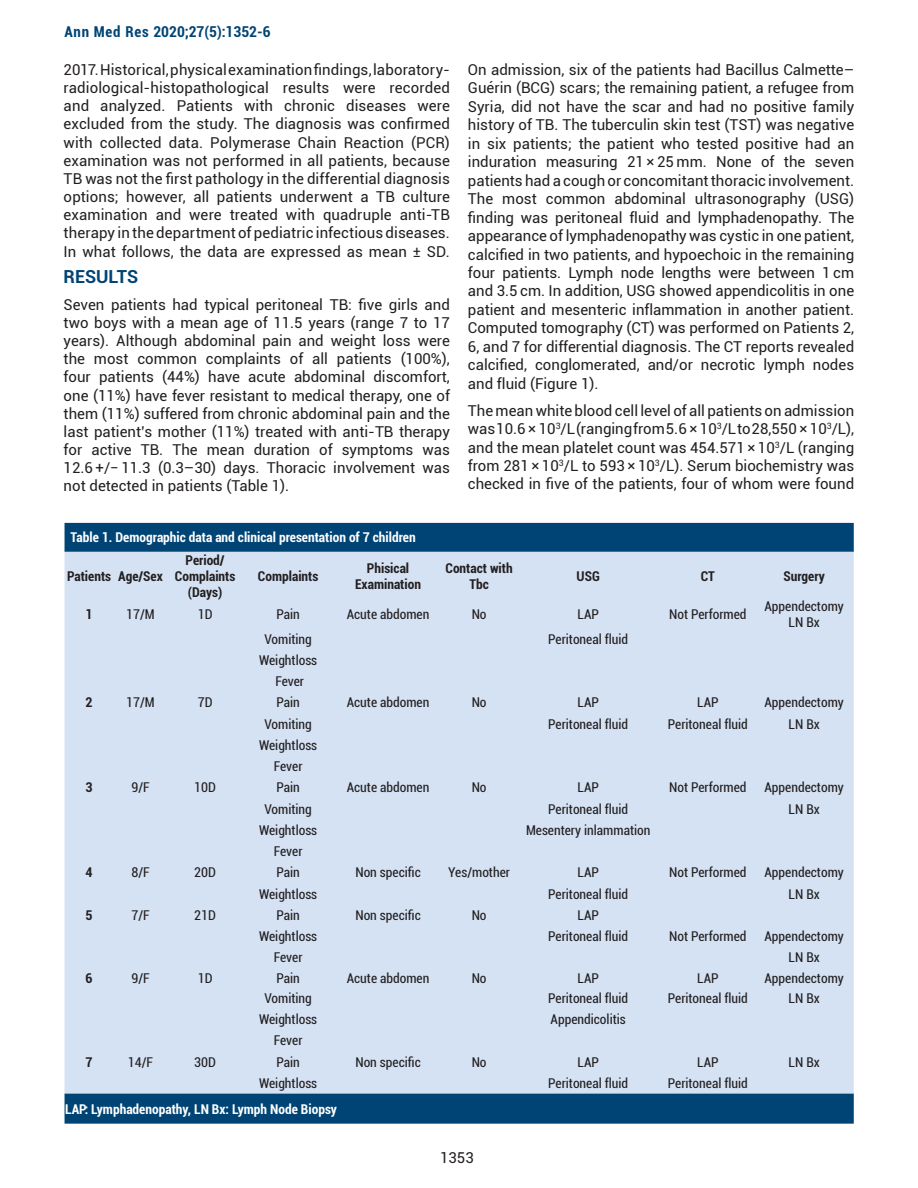
<style>
.page{position:relative;width:918px;height:1188px;background:#fff}
.page>*{position:absolute;margin:0;border:0;box-sizing:border-box;transform-origin:0 0}
.t1{font:700 18px "Roboto";color:#004475}
.t2{font:15px/18.5px "Roboto";color:#231f20;text-align:justify}
.t3{font:700 condensed 15px "Roboto";color:#004475}
.t4{font:condensed 13.5px "Roboto";color:#231f20}
.t5{font:700 condensed 13.5px/16.2px "Roboto";color:#231f20;text-align:center}
.tablo_başlık{font:700 condensed 13.5px "Roboto";color:#fff}
</style>
<div class="page">
<div style="left:65px;top:523px;width:789px;height:601px;background:#004475"></div>
<div style="left:65px;top:552px;width:789px;height:541px;background:#d4e2f4"></div>
<p class="t3" style="left:64px;top:21px;width:208px">Ann Med Res 2020;27(5):1352-6</p>
<p class="t2" style="left:64px;top:60px;width:388px">2017. Historical, physical examination findings, laboratory&shy;radiological-histopathological results were recorded and analyzed. Patients with chronic diseases were excluded from the study. The diagnosis was confirmed with collected data. Polymerase Chain Reaction (PCR) examination was not performed in all patients, because TB was not the first pathology in the differential diagnosis options; however, all patients underwent a TB culture examination and were treated with quadruple anti-TB therapy in the department of pediatric infectious diseases.<br>In what follows, the data are expressed as mean ± SD.</p>
<p class="t1" style="left:64px;top:264px;width:76px">RESULTS</p>
<p class="t2" style="left:64px;top:295px;width:388px">Seven patients had typical peritoneal TB: five girls and two boys with a mean age of 11.5 years (range 7 to 17 years). Although abdominal pain and weight loss were the most common complaints of all patients (100%), four patients (44%) have acute abdominal discomfort, one (11%) have fever resistant to medical therapy, one of them (11%) suffered from chronic abdominal pain and the last patient’s mother (11%) treated with anti-TB therapy for active TB. The mean duration of symptoms was 12.6 +/− 11.3 (0.3–30) days. Thoracic involvement was not detected in patients (Table 1).</p>
<p class="t2" style="left:468px;top:60px;width:388px">On admission, six of the patients had Bacillus Calmette– Guérin (BCG) scars; the remaining patient, a refugee from Syria, did not have the scar and had no positive family history of TB. The tuberculin skin test (TST) was negative in six patients; the patient who tested positive had an induration measuring 21 × 25 mm. None of the seven patients had a cough or concomitant thoracic involvement.<br>The most common abdominal ultrasonography (USG) finding was peritoneal fluid and lymphadenopathy. The appearance of lymphadenopathy was cystic in one patient, calcified in two patients, and hypoechoic in the remaining four patients. Lymph node lengths were between 1 cm and 3.5 cm. In addition, USG showed appendicolitis in one patient and mesenteric inflammation in another patient.<br>Computed tomography (CT) was performed on Patients 2, 6, and 7 for differential diagnosis. The CT reports revealed calcified, conglomerated, and/or necrotic lymph nodes and fluid (Figure 1).</p>
<p class="t2" style="left:468px;top:401px;width:388px">The mean white blood cell level of all patients on admission was 10.6 × 10<sup>3</sup>/L (ranging from 5.6 × 10<sup>3</sup>/L to 28,550 × 10<sup>3</sup>/L), and the mean platelet count was 454.571 × 10<sup>3</sup>/L (ranging from 281 × 10<sup>3</sup>/L to 593 × 10<sup>3</sup>/L). Serum biochemistry was checked in five of the patients, four of whom were found</p>
<p class="tablo_başlık" style="left:71px;top:528px;width:347px">Table 1. Demographic data and clinical presentation of 7 children</p>
<p class="t5" style="left:67px;top:568px;width:46px">Patients</p>
<p class="t5" style="left:118px;top:568px;width:46px">Age/Sex</p>
<p class="t5" style="left:186px;top:552px;width:41px">Period/</p>
<p class="t5" style="left:175px;top:568px;width:62px">Complaints</p>
<p class="t5" style="left:188px;top:584px;width:36px">(Days)</p>
<p class="t5" style="left:367px;top:560px;width:44px">Phisical</p>
<p class="t5" style="left:355px;top:576px;width:67px">Examination</p>
<p class="t5" style="left:446px;top:560px;width:69px">Contact with<br>Tbc</p>
<p class="t5" style="left:577px;top:568px;width:25px">USG</p>
<p class="t5" style="left:701px;top:568px;width:15px">CT</p>
<p class="t5" style="left:784px;top:568px;width:43px">Surgery</p>
<p class="t5" style="left:258px;top:568px;width:62px">Complaints</p>
<p class="t4" style="left:765px;top:597px;width:81px">Appendectomy</p>
<p class="t4" style="left:789px;top:613px;width:33px">LN Bx</p>
<p class="t5" style="left:86px;top:606px;width:9px">1</p>
<p class="t4" style="left:126px;top:605px;width:30px">17/M</p>
<p class="t4" style="left:198px;top:605px;width:16px">1D</p>
<p class="t4" style="left:276px;top:605px;width:25px">Pain</p>
<p class="t4" style="left:347px;top:605px;width:84px">Acute abdomen</p>
<p class="t4" style="left:472px;top:605px;width:16px">No</p>
<p class="t4" style="left:577px;top:605px;width:23px">LAP</p>
<p class="t4" style="left:669px;top:605px;width:79px">Not Performed</p>
<p class="t4" style="left:264px;top:629px;width:49px">Vomiting</p>
<p class="t4" style="left:548px;top:629px;width:82px">Peritoneal fluid</p>
<p class="t4" style="left:259px;top:651px;width:60px">Weightloss</p>
<p class="t4" style="left:275px;top:672px;width:30px">Fever</p>
<p class="t5" style="left:86px;top:694px;width:9px">2</p>
<p class="t4" style="left:126px;top:693px;width:30px">17/M</p>
<p class="t4" style="left:198px;top:693px;width:16px">7D</p>
<p class="t4" style="left:276px;top:693px;width:25px">Pain</p>
<p class="t4" style="left:347px;top:693px;width:84px">Acute abdomen</p>
<p class="t4" style="left:472px;top:693px;width:16px">No</p>
<p class="t4" style="left:577px;top:693px;width:23px">LAP</p>
<p class="t4" style="left:697px;top:693px;width:23px">LAP</p>
<p class="t4" style="left:765px;top:693px;width:81px">Appendectomy</p>
<p class="t4" style="left:264px;top:714px;width:49px">Vomiting</p>
<p class="t4" style="left:548px;top:714px;width:82px">Peritoneal fluid</p>
<p class="t4" style="left:668px;top:714px;width:82px">Peritoneal fluid</p>
<p class="t4" style="left:789px;top:714px;width:33px">LN Bx</p>
<p class="t4" style="left:259px;top:736px;width:60px">Weightloss</p>
<p class="t4" style="left:274px;top:757px;width:30px">Fever</p>
<p class="t5" style="left:86px;top:779px;width:9px">3</p>
<p class="t4" style="left:131px;top:778px;width:20px">9/F</p>
<p class="t4" style="left:194px;top:778px;width:23px">10D</p>
<p class="t4" style="left:276px;top:778px;width:25px">Pain</p>
<p class="t4" style="left:347px;top:778px;width:84px">Acute abdomen</p>
<p class="t4" style="left:472px;top:778px;width:16px">No</p>
<p class="t4" style="left:577px;top:778px;width:23px">LAP</p>
<p class="t4" style="left:669px;top:778px;width:79px">Not Performed</p>
<p class="t4" style="left:765px;top:778px;width:81px">Appendectomy</p>
<p class="t4" style="left:264px;top:799px;width:49px">Vomiting</p>
<p class="t4" style="left:548px;top:799px;width:82px">Peritoneal fluid</p>
<p class="t4" style="left:789px;top:799px;width:33px">LN Bx</p>
<p class="t4" style="left:259px;top:821px;width:60px">Weightloss</p>
<p class="t4" style="left:526px;top:821px;width:126px">Mesentery inlammation</p>
<p class="t4" style="left:274px;top:842px;width:30px">Fever</p>
<p class="t5" style="left:86px;top:864px;width:9px">4</p>
<p class="t4" style="left:131px;top:863px;width:20px">8/F</p>
<p class="t4" style="left:194px;top:863px;width:23px">20D</p>
<p class="t4" style="left:276px;top:863px;width:25px">Pain</p>
<p class="t4" style="left:355px;top:863px;width:67px">Non specific</p>
<p class="t4" style="left:448px;top:863px;width:63px">Yes/mother</p>
<p class="t4" style="left:577px;top:863px;width:23px">LAP</p>
<p class="t4" style="left:669px;top:863px;width:79px">Not Performed</p>
<p class="t4" style="left:765px;top:863px;width:81px">Appendectomy</p>
<p class="t4" style="left:259px;top:884px;width:60px">Weightloss</p>
<p class="t4" style="left:548px;top:884px;width:82px">Peritoneal fluid</p>
<p class="t4" style="left:789px;top:884px;width:33px">LN Bx</p>
<p class="t5" style="left:86px;top:906px;width:9px">5</p>
<p class="t4" style="left:131px;top:906px;width:20px">7/F</p>
<p class="t4" style="left:194px;top:906px;width:23px">21D</p>
<p class="t4" style="left:276px;top:906px;width:25px">Pain</p>
<p class="t4" style="left:355px;top:906px;width:67px">Non specific</p>
<p class="t4" style="left:472px;top:906px;width:16px">No</p>
<p class="t4" style="left:577px;top:906px;width:23px">LAP</p>
<p class="t4" style="left:259px;top:927px;width:60px">Weightloss</p>
<p class="t4" style="left:548px;top:927px;width:82px">Peritoneal fluid</p>
<p class="t4" style="left:669px;top:927px;width:79px">Not Performed</p>
<p class="t4" style="left:765px;top:927px;width:81px">Appendectomy</p>
<p class="t4" style="left:274px;top:948px;width:30px">Fever</p>
<p class="t4" style="left:789px;top:948px;width:33px">LN Bx</p>
<p class="t5" style="left:86px;top:970px;width:9px">6</p>
<p class="t4" style="left:131px;top:969px;width:20px">9/F</p>
<p class="t4" style="left:198px;top:969px;width:16px">1D</p>
<p class="t4" style="left:276px;top:969px;width:25px">Pain</p>
<p class="t4" style="left:347px;top:969px;width:84px">Acute abdomen</p>
<p class="t4" style="left:472px;top:969px;width:16px">No</p>
<p class="t4" style="left:577px;top:969px;width:23px">LAP</p>
<p class="t4" style="left:697px;top:969px;width:23px">LAP</p>
<p class="t4" style="left:765px;top:969px;width:81px">Appendectomy</p>
<p class="t4" style="left:264px;top:989px;width:49px">Vomiting</p>
<p class="t4" style="left:548px;top:989px;width:82px">Peritoneal fluid</p>
<p class="t4" style="left:668px;top:989px;width:82px">Peritoneal fluid</p>
<p class="t4" style="left:789px;top:989px;width:33px">LN Bx</p>
<p class="t4" style="left:259px;top:1010px;width:60px">Weightloss</p>
<p class="t4" style="left:551px;top:1010px;width:77px">Appendicolitis</p>
<p class="t4" style="left:274px;top:1031px;width:30px">Fever</p>
<p class="t5" style="left:86px;top:1053px;width:9px">7</p>
<p class="t4" style="left:128px;top:1052px;width:27px">14/F</p>
<p class="t4" style="left:194px;top:1052px;width:23px">30D</p>
<p class="t4" style="left:276px;top:1052px;width:25px">Pain</p>
<p class="t4" style="left:355px;top:1052px;width:67px">Non specific</p>
<p class="t4" style="left:472px;top:1052px;width:16px">No</p>
<p class="t4" style="left:577px;top:1052px;width:23px">LAP</p>
<p class="t4" style="left:697px;top:1052px;width:23px">LAP</p>
<p class="t4" style="left:789px;top:1052px;width:33px">LN Bx</p>
<p class="t4" style="left:259px;top:1074px;width:60px">Weightloss</p>
<p class="t4" style="left:548px;top:1074px;width:82px">Peritoneal fluid</p>
<p class="t4" style="left:668px;top:1074px;width:82px">Peritoneal fluid</p>
<p class="tablo_başlık" style="left:65px;top:1099px;width:273px">LAP: Lymphadenopathy, LN Bx: Lymph Node Biopsy</p>
<p class="t2" style="left:440px;top:1148px;width:35px">1353</p>
</div>
